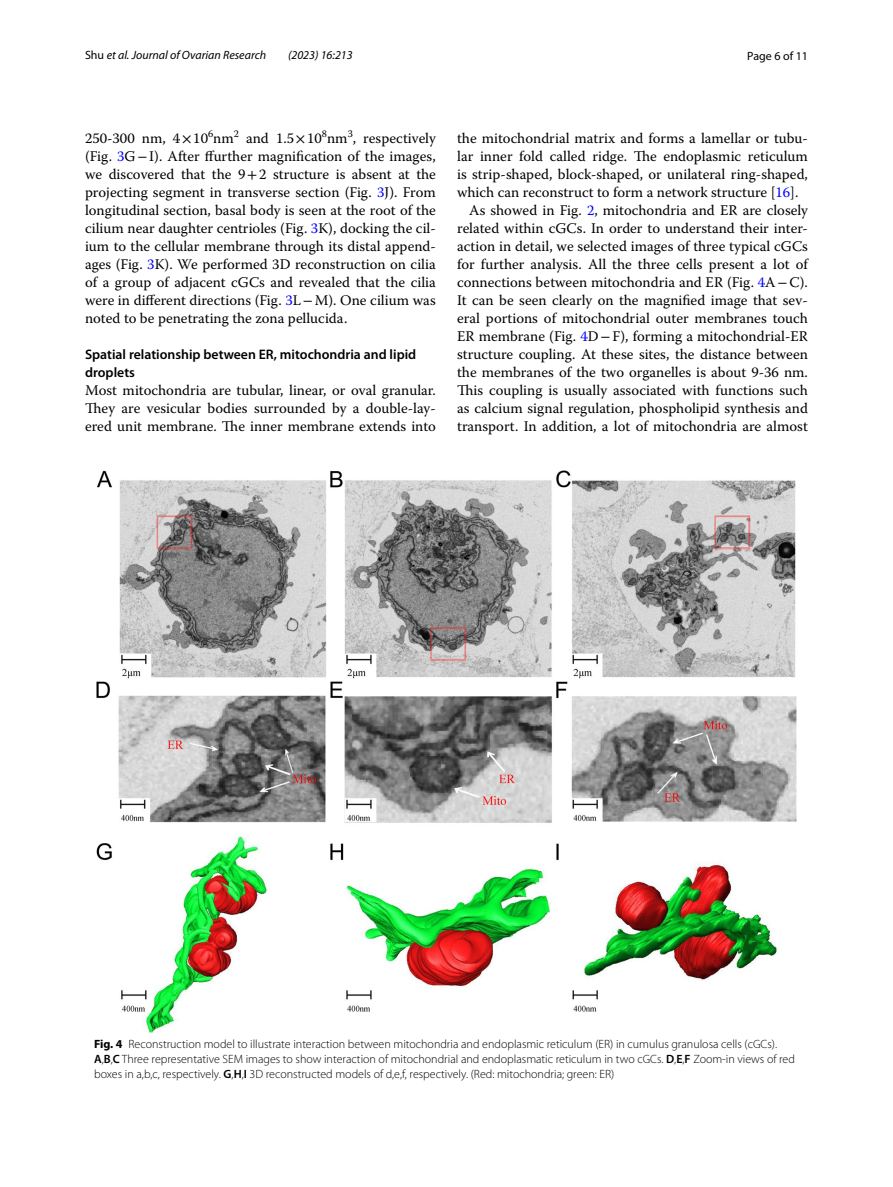
<style>
.page{position:relative;width:893px;height:1187px;background:#fff}
.page>*{position:absolute;margin:0;border:0;box-sizing:border-box;transform-origin:0 0}
.t1{font:14.7px/18px "Warnock Pro";color:#000;text-align:justify}
.t2{font:600 13.8px/18px "Myriad Pro";color:#000}
.t3{font:300 12px/15px "Myriad Pro";color:#000}
.t4{font:italic 12px "Myriad Pro";color:#000}
.t5{font:12px "Myriad Pro";color:#000}
.s1{font-style:normal}
.s2{font-family:"STIX"}
.s3{color:#00f}
.s4{font-weight:700}
.s5{font-weight:600}
</style>
<div class="page">
<img style="left:96px;top:470px;width:701px;height:563px">
<p class="t4" style="left:85px;top:48px;width:183px"><span class="s1">Shu</span> et al. Journal of Ovarian Research</p>
<p class="t4" style="left:288px;top:48px;width:66px">(2023) 16:213</p>
<p class="t5" style="left:747px;top:48px;width:62px">Page 6 of 11</p>
<p class="t1" style="left:85px;top:129px;width:352px">250-300 nm, 4<span class="s2">×</span> -10<sup>6</sup>nm<sup>2</sup> and 1.5<span class="s2">×</span> -10<sup>8</sup>nm<sup>3</sup>, respectively (Fig. <span class="s3">3</span>G<span class="s2">−</span>I). After ffurther magnification of the images, we discovered that the 9<span class="s2">+</span>2 structure is absent at the projecting segment in transverse section (Fig. <span class="s3">3</span>J). From longitudinal section, basal body is seen at the root of the cilium near daughter centrioles (Fig. <span class="s3">3</span>K), docking the cil&shy;ium to the cellular membrane through its distal append&shy;ages (Fig. <span class="s3">3</span>K). We performed 3D reconstruction on cilia of a group of adjacent cGCs and revealed that the cilia were in different directions (Fig. <span class="s3">3</span>L<span class="s2">−</span>M). One cilium was noted to be penetrating the zona pellucida.</p>
<p class="t2" style="left:85px;top:345px;width:333px">Spatial relationship between ER, mitochondria and lipid droplets</p>
<p class="t1" style="left:85px;top:381px;width:352px">Most mitochondria are tubular, linear, or oval granular.<br>They are vesicular bodies surrounded by a double-lay&shy;ered unit membrane. The inner membrane extends into</p>
<p class="t1" style="left:457px;top:128px;width:352px">the mitochondrial matrix and forms a lamellar or tubu-</p>
<p class="t1" style="left:457px;top:146px;width:352px">lar inner fold called ridge. The endoplasmic reticulum</p>
<p class="t1" style="left:457px;top:164px;width:352px">is strip-shaped, block-shaped, or unilateral ring-shaped,</p>
<p class="t1" style="left:457px;top:182px;width:343px">which can reconstruct to form a network structure [<span class="s3">16</span>].</p>
<p class="t1" style="left:469px;top:200px;width:340px">As showed in Fig. <span class="s3">2</span>, mitochondria and ER are closely</p>
<p class="t1" style="left:457px;top:218px;width:352px">related within cGCs. In order to understand their inter-</p>
<p class="t1" style="left:457px;top:236px;width:352px">action in detail, we selected images of three typical cGCs</p>
<p class="t1" style="left:457px;top:254px;width:352px">for further analysis. All the three cells present a lot of</p>
<p class="t1" style="left:457px;top:272px;width:352px">connections between mitochondria and ER (Fig. <span class="s3">4</span>A<span class="s2">−</span>C).</p>
<p class="t1" style="left:457px;top:290px;width:352px">It can be seen clearly on the magnified image that sev-</p>
<p class="t1" style="left:457px;top:308px;width:352px">eral portions of mitochondrial outer membranes touch</p>
<p class="t1" style="left:457px;top:326px;width:352px">ER membrane (Fig. <span class="s3">4</span>D<span class="s2">−</span>F), forming a mitochondrial-ER</p>
<p class="t1" style="left:457px;top:344px;width:352px">structure coupling. At these sites, the distance between</p>
<p class="t1" style="left:457px;top:362px;width:352px">the membranes of the two organelles is about 9-36 nm.</p>
<p class="t1" style="left:457px;top:380px;width:352px">This coupling is usually associated with functions such</p>
<p class="t1" style="left:457px;top:398px;width:352px">as calcium signal regulation, phospholipid synthesis and</p>
<p class="t1" style="left:457px;top:416px;width:352px">transport. In addition, a lot of mitochondria are almost</p>
<p class="t3" style="left:94px;top:1036px;width:702px"><span class="s4">Fig. 4</span> Reconstruction model to illustrate interaction between mitochondria and endoplasmic reticulum (ER) in cumulus granulosa cells (cGCs).<br><span class="s5">A</span>,<span class="s5">B</span>,<span class="s5">C</span> Three representative SEM images to show interaction of mitochondrial and endoplasmatic reticulum in two cGCs. <span class="s5">D</span>,<span class="s5">E</span>,<span class="s5">F</span> Zoom-in views of red boxes in a,b,c, respectively. <span class="s5">G</span>,<span class="s5">H</span>,<span class="s5">I</span> 3D reconstructed models of d,e,f, respectively. (Red: mitochondria; green: ER)</p>
</div>
